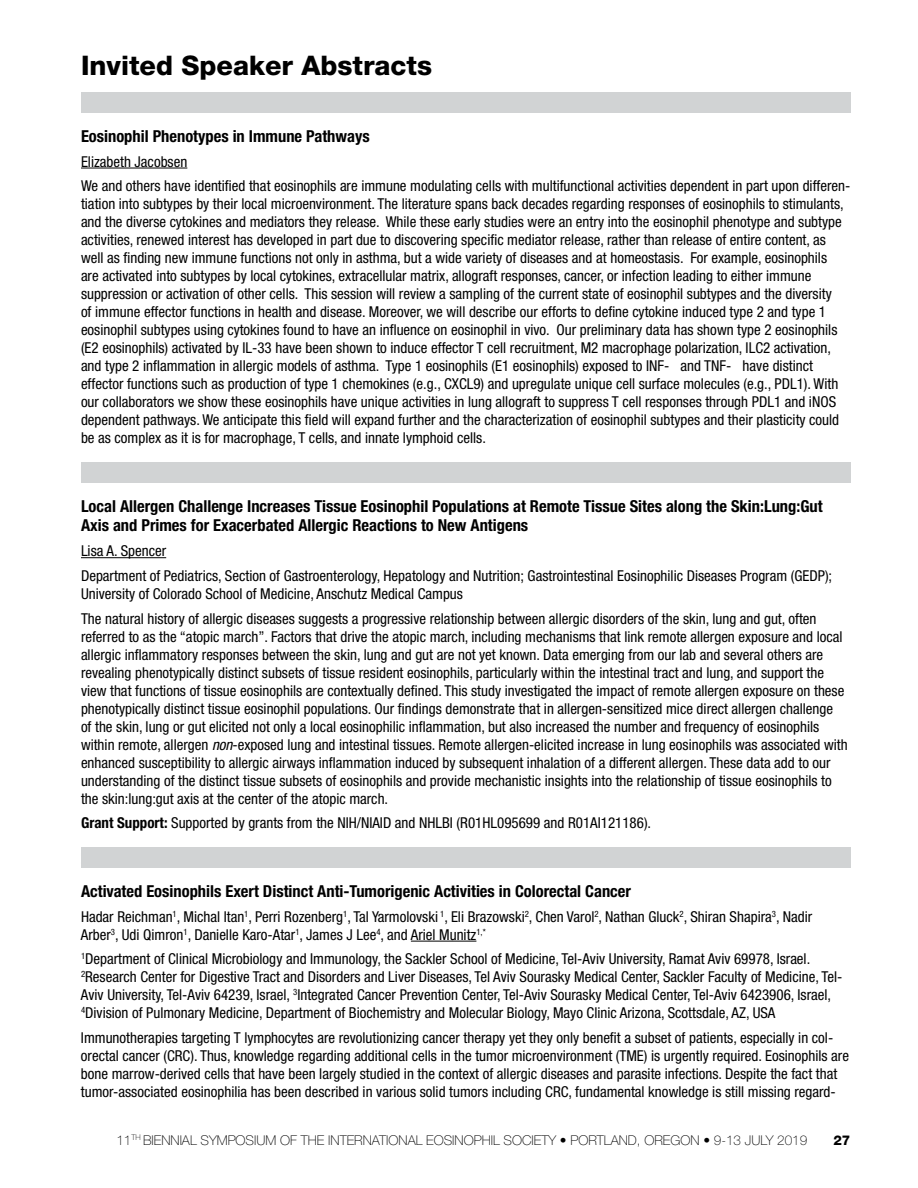
<style>
.page{position:relative;width:918px;height:1188px;background:#fff}
.page>*{position:absolute;margin:0;border:0;box-sizing:border-box;transform-origin:0 0}
.t1{font:800 27px "Helvetica Neue LT";color:#000}
.t2{font:700 condensed 16.5px/19.8px "Helvetica Neue LT";color:#000}
.t3{font:condensed 15px/18px "Helvetica Neue LT";color:#000}
.t4{font:100 13.5px "Helvetica Neue LT";color:#000}
.t5{font:800 13.5px "Helvetica Neue LT";color:#000}
.s1{font-style:italic}
.s2{font-weight:700}
</style>
<div class="page">
<div style="left:81px;top:92px;width:769px;height:20px;background:#d1d3d4"></div>
<hr style="left:81px;top:168px;width:106px;height:1px;background:#000">
<div style="left:81px;top:462px;width:769px;height:20px;background:#d1d3d4"></div>
<hr style="left:81px;top:557px;width:85px;height:1px;background:#000">
<div style="left:81px;top:847px;width:769px;height:21px;background:#d1d3d4"></div>
<hr style="left:411px;top:941px;width:65px;height:1px;background:#000">
<h1 class="t1" style="left:81px;top:49px;width:353px">Invited Speaker Abstracts</h1>
<p class="t2" style="left:81px;top:126px;width:290px">Eosinophil Phenotypes in Immune Pathways</p>
<p class="t3" style="left:81px;top:149px;width:771px;line-height:24.8px">Elizabeth Jacobsen<br>We and others have identified that eosinophils are immune modulating cells with multifunctional activities dependent in part upon differen-</p>
<p class="t3" style="left:81px;top:195px;width:764px">tiation into subtypes by their local microenvironment. The literature spans back decades regarding responses of eosinophils to stimulants, and the diverse cytokines and mediators they release. While these early studies were an entry into the eosinophil phenotype and subtype activities, renewed interest has developed in part due to discovering specific mediator release, rather than release of entire content, as well as finding new immune functions not only in asthma, but a wide variety of diseases and at homeostasis. For example, eosinophils are activated into subtypes by local cytokines, extracellular matrix, allograft responses, cancer, or infection leading to either immune suppression or activation of other cells. This session will review a sampling of the current state of eosinophil subtypes and the diversity of immune effector functions in health and disease. Moreover, we will describe our efforts to define cytokine induced type 2 and type 1 eosinophil subtypes using cytokines found to have an influence on eosinophil in vivo. Our preliminary data has shown type 2 eosinophils (E2 eosinophils) activated by IL‑33 have been shown to induce effector T cell recruitment, M2 macrophage polarization, ILC2 activation, and type 2 inflammation in allergic models of asthma. Type 1 eosinophils (E1 eosinophils) exposed to INF-γ and TNF- have distinct effector functions such as production of type 1 chemokines (e.g., CXCL9) and upregulate unique cell surface molecules (e.g., PDL1). With our collaborators we show these eosinophils have unique activities in lung allograft to suppress T cell responses through PDL1 and iNOS dependent pathways. We anticipate this field will expand further and the characterization of eosinophil subtypes and their plasticity could be as complex as it is for macrophage, T cells, and innate lymphoid cells.</p>
<p class="t2" style="left:81px;top:496px;width:743px">Local Allergen Challenge Increases Tissue Eosinophil Populations at Remote Tissue Sites along the Skin:Lung:Gut<br>Axis and Primes for Exacerbated Allergic Reactions to New Antigens</p>
<p class="t3" style="left:81px;top:538px;width:753px;line-height:24.8px">Lisa A. Spencer<br>Department of Pediatrics, Section of Gastroenterology, Hepatology and Nutrition; Gastrointestinal Eosinophilic Diseases Program (GEDP);</p>
<p class="t3" style="left:81px;top:581px;width:737px;line-height:24.8px">University of Colorado School of Medicine, Anschutz Medical Campus<br>The natural history of allergic diseases suggests a progressive relationship between allergic disorders of the skin, lung and gut, often</p>
<p class="t3" style="left:81px;top:627px;width:768px">referred to as the “atopic march”. Factors that drive the atopic march, including mechanisms that link remote allergen exposure and local allergic inflammatory responses between the skin, lung and gut are not yet known. Data emerging from our lab and several others are revealing phenotypically distinct subsets of tissue resident eosinophils, particularly within the intestinal tract and lung, and support the view that functions of tissue eosinophils are contextually defined. This study investigated the impact of remote allergen exposure on these phenotypically distinct tissue eosinophil populations. Our findings demonstrate that in allergen-sensitized mice direct allergen challenge<br>of the skin, lung or gut elicited not only a local eosinophilic inflammation, but also increased the number and frequency of eosinophils within remote, allergen <span class="s1">non</span>-exposed lung and intestinal tissues. Remote allergen-elicited increase in lung eosinophils was associated with enhanced susceptibility to allergic airways inflammation induced by subsequent inhalation of a different allergen. These data add to our understanding of the distinct tissue subsets of eosinophils and provide mechanistic insights into the relationship of tissue eosinophils to the skin:lung:gut axis at the center of the atopic march.</p>
<p class="t3" style="left:81px;top:814px;width:572px"><span class="s2">Grant Support:</span> Supported by grants from the NIH/NIAID and NHLBI (R01HL095699 and R01AI121186).</p>
<p class="t2" style="left:81px;top:881px;width:552px">Activated Eosinophils Exert Distinct Anti-Tumorigenic Activities in Colorectal Cancer</p>
<p class="t3" style="left:81px;top:907px;width:733px">Hadar Reichman<sup>1</sup>, Michal Itan<sup>1</sup>, Perri Rozenberg<sup>1</sup>, Tal Yarmolovski <sup>1</sup>, Eli Brazowski<sup>2</sup>, Chen Varol<sup>2</sup>, Nathan Gluck<sup>2</sup>, Shiran Shapira<sup>3</sup>, Nadir<br>Arber<sup>3</sup>, Udi Qimron<sup>1</sup>, Danielle Karo-Atar<sup>1</sup>, James J Lee<sup>4</sup>, and Ariel Munitz<sup>1,*</sup></p>
<p class="t3" style="left:81px;top:950px;width:763px"><sup>1</sup>Department of Clinical Microbiology and Immunology, the Sackler School of Medicine, Tel-Aviv University, Ramat Aviv 69978, Israel.<br><sup>2</sup>Research Center for Digestive Tract and Disorders and Liver Diseases, Tel Aviv Sourasky Medical Center, Sackler Faculty of Medicine, Tel-Aviv University, Tel-Aviv 64239, Israel, <sup>3</sup>Integrated Cancer Prevention Center, Tel-Aviv Sourasky Medical Center, Tel-Aviv 6423906, Israel, <sup>4</sup>Division of Pulmonary Medicine, Department of Biochemistry and Molecular Biology, Mayo Clinic Arizona, Scottsdale, AZ, USA</p>
<p class="t3" style="left:81px;top:1029px;width:770px">Immunotherapies targeting T lymphocytes are revolutionizing cancer therapy yet they only benefit a subset of patients, especially in col&shy;orectal cancer (CRC). Thus, knowledge regarding additional cells in the tumor microenvironment (TME) is urgently required. Eosinophils are bone marrow-derived cells that have been largely studied in the context of allergic diseases and parasite infections. Despite the fact that tumor-associated eosinophilia has been described in various solid tumors including CRC, fundamental knowledge is still missing regard-</p>
<p class="t4" style="left:116px;top:1132px;width:692px">11<sup>TH</sup> BIENNIAL SYMPOSIUM OF THE INTERNATIONAL EOSINOPHIL SOCIETY • PORTLAND, OREGON • 9-13 JULY 2019</p>
<p class="t5" style="left:833px;top:1132px;width:19px">27</p>
</div>
